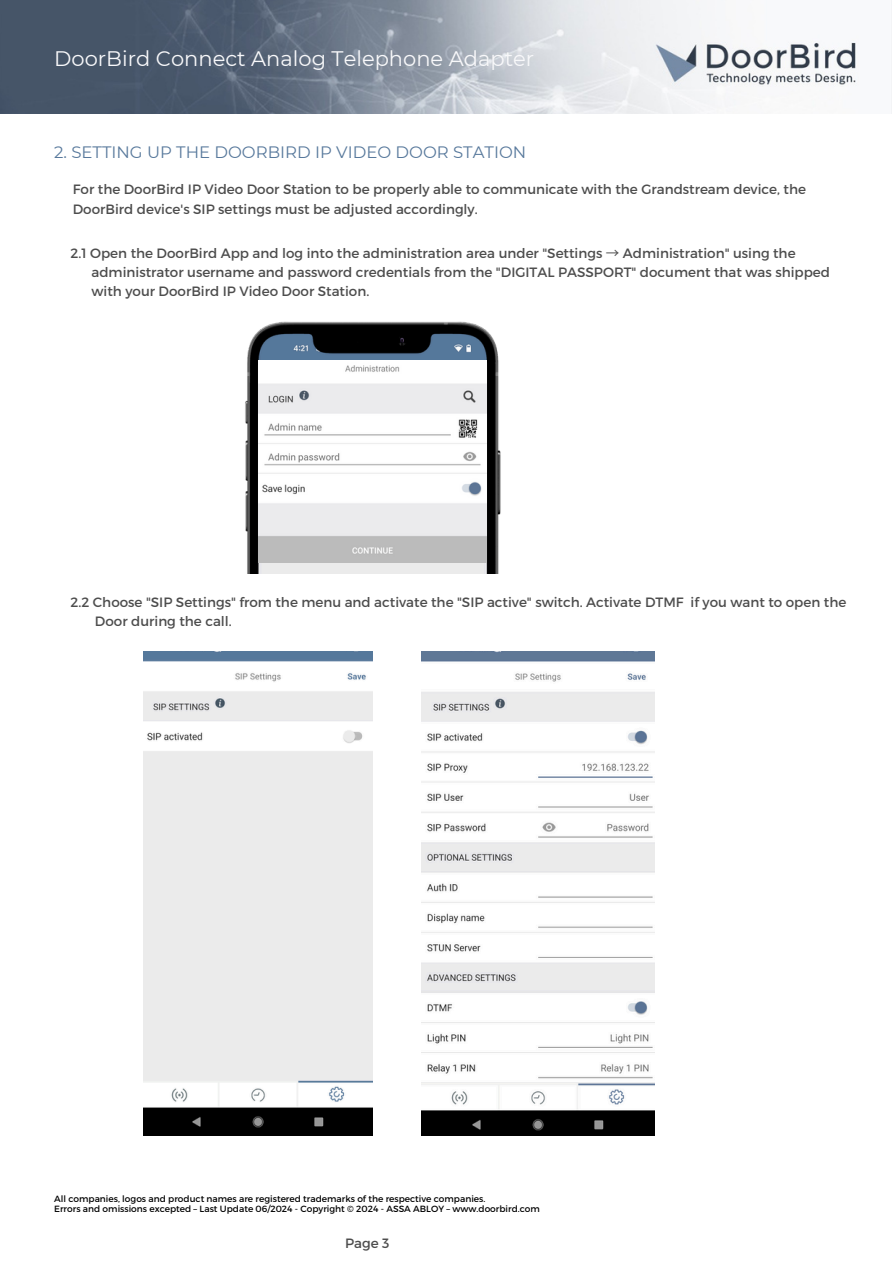
<style>
.page{position:relative;width:894px;height:1264px;background:#fff}
.page>*{position:absolute;margin:0;border:0;box-sizing:border-box;transform-origin:0 0}
.t1{font:21px "Montserrat";color:#f8f8fa}
.t2{font:16.5px "Montserrat";color:#58799c}
.t3{font:13.5px/19.2px "Montserrat";color:#4d4d4d}
.t4{font:9px "Montserrat";color:#000}
.s1{font-family:"Noto Sans CJ Ksc"}
</style>
<div class="page">
<img style="left:0;top:0;width:857px;height:114px">
<img style="left:245px;top:322px;width:256px;height:251px">
<img style="left:258px;top:361px;width:228px;height:201px">
<img style="left:143px;top:652px;width:229px;height:483px">
<img style="left:421px;top:652px;width:233px;height:483px">
<p class="t1" style="left:54px;top:46px;width:481px">DoorBird Connect Analog Telephone Adapter</p>
<h3 class="t2" style="left:54px;top:142px;width:473px">2. SETTING UP THE DOORBIRD IP VIDEO DOOR STATION</h3>
<p class="t3" style="left:73px;top:179px;width:734px">For the DoorBird IP Video Door Station to be properly able to communicate with the Grandstream device, the<br>DoorBird device's SIP settings must be adjusted accordingly.</p>
<h3 class="t3" style="left:91px;top:243px;width:739px;text-indent:-21px">2.1 Open the DoorBird App and log into the administration area under "Settings <span class="s1">→</span> Administration" using the administrator username and password credentials from the "DIGITAL PASSPORT" document that was shipped</h3>
<p class="t3" style="left:91px;top:281px;width:279px">with your DoorBird IP Video Door Station.</p>
<p class="t3" style="left:71px;top:592px;width:777px">2.2 Choose "SIP Settings" from the menu and activate the "SIP active" switch. Activate DTMF if you want to open the</p>
<p class="t3" style="left:95px;top:611px;width:138px">Door during the call.</p>
<p class="t4" style="left:54px;top:1193px;width:432px">All companies, logos and product names are registered trademarks of the respective companies.</p>
<p class="t4" style="left:54px;top:1202px;width:487px">Errors and omissions excepted – Last Update 06/2024 - Copyright © 2024 - ASSA ABLOY – www.doorbird.com</p>
<p class="t3" style="left:345px;top:1232px;width:46px">Page 3</p>
</div>
